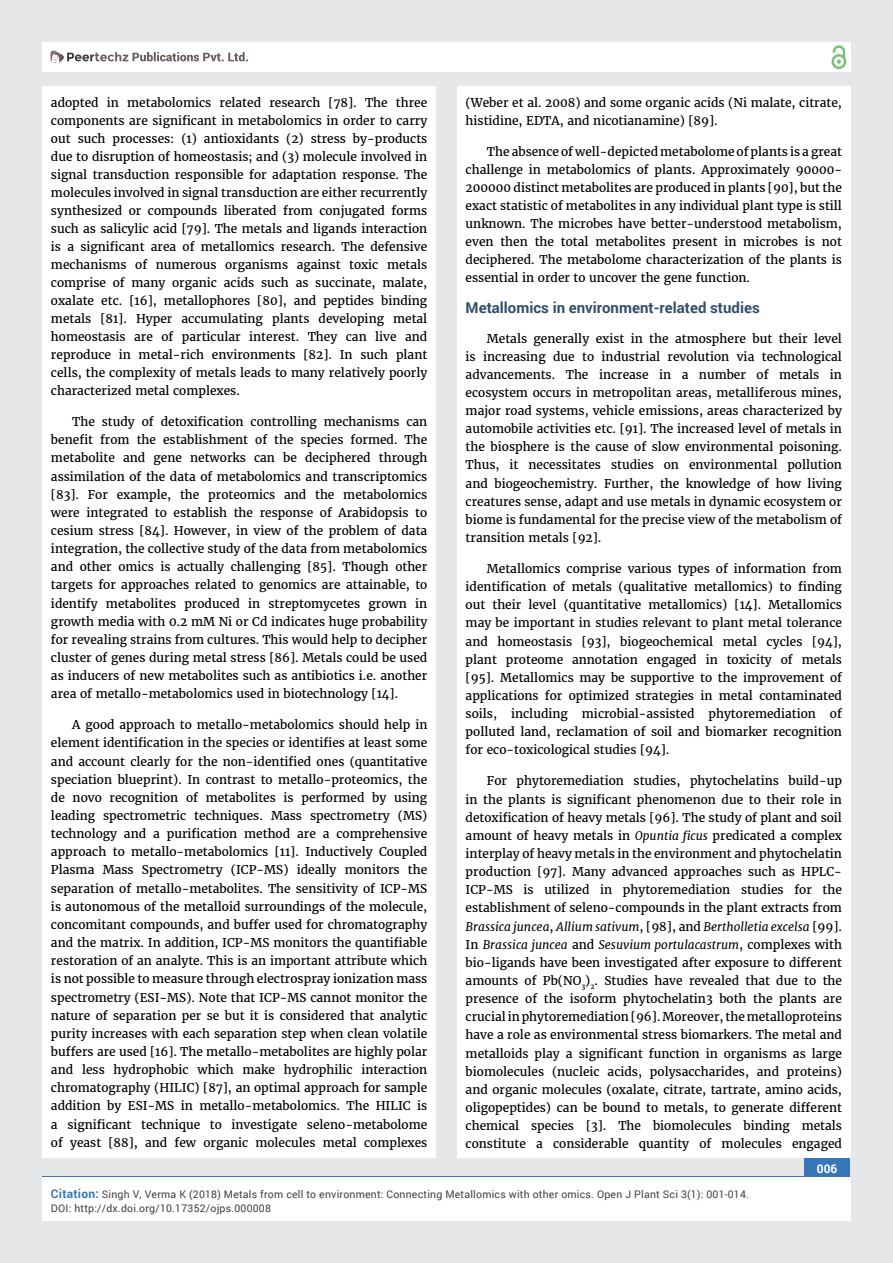
<style>
.page{position:relative;width:893px;height:1263px;background:#e6e7e8}
.page>*{position:absolute;margin:0;border:0;box-sizing:border-box;transform-origin:0 0}
.t1{font:700 15px "Roboto";color:#314e6b}
.t2{font:12px/18.1px "Merriweather";color:#000;text-align:justify}
.t3{font:700 12px "Roboto";color:#fff}
.t4{font:10.5px/13.5px "Roboto";letter-spacing:.02em;color:#414042}
.s1{font-style:italic}
.s2{font-weight:700;font-size:12px;color:#3676b9}
</style>
<div class="page">
<div style="left:42px;top:43px;width:808px;height:29px;background:#fff"></div>
<div style="left:831px;top:54px;width:15px;height:15px;border:2px solid #74c273;border-radius:50%"></div>
<svg style="left:831px;top:45px;width:15px;height:19px"></svg>
<div style="left:804px;top:1157px;width:46px;height:43px;background:#3676b9"></div>
<svg style="left:49px;top:50px;width:199px;height:14px"></svg>
<div style="left:42px;top:1177px;width:809px;height:43px;background:#fff"></div>
<div style="left:42px;top:87px;width:394px;height:1071px;background:#fff"></div>
<div style="left:457px;top:87px;width:393px;height:1071px;background:#fff"></div>
<p class="t2" style="left:51px;top:94px;width:378px">adopted in metabolomics related research [78]. The three components are significant in metabolomics in order to carry out such processes: (1) antioxidants (2) stress by-products due to disruption of homeostasis; and (3) molecule involved in signal transduction responsible for adaptation response. The molecules involved in signal transduction are either recurrently synthesized or compounds liberated from conjugated forms such as salicylic acid [79]. The metals and ligands interaction is a significant area of metallomics research. The defensive mechanisms of numerous organisms against toxic metals comprise of many organic acids such as succinate, malate, oxalate etc. [16], metallophores [80], and peptides binding metals [81]. Hyper accumulating plants developing metal homeostasis are of particular interest. They can live and reproduce in metal-rich environments [82]. In such plant cells, the complexity of metals leads to many relatively poorly characterized metal complexes.</p>
<p class="t2" style="left:51px;top:413px;width:378px;text-indent:21px">The study of detoxification controlling mechanisms can benefit from the establishment of the species formed. The metabolite and gene networks can be deciphered through assimilation of the data of metabolomics and transcriptomics [83]. For example, the proteomics and the metabolomics were integrated to establish the response of Arabidopsis to cesium stress [84]. However, in view of the problem of data integration, the collective study of the data from metabolomics and other omics is actually challenging [85]. Though other targets for approaches related to genomics are attainable, to identify metabolites produced in streptomycetes grown in growth media with 0.2 mM Ni or Cd indicates huge probability for revealing strains from cultures. This would help to decipher cluster of genes during metal stress [86]. Metals could be used as inducers of new metabolites such as antibiotics i.e. another area of metallo-metabolomics used in biotechnology [14].</p>
<p class="t2" style="left:51px;top:716px;width:378px;text-indent:21px">A good approach to metallo-metabolomics should help in element identification in the species or identifies at least some and account clearly for the non-identified ones (quantitative speciation blueprint). In contrast to metallo-proteomics, the de novo recognition of metabolites is performed by using leading spectrometric techniques. Mass spectrometry (MS) technology and a purification method are a comprehensive approach to metallo-metabolomics [11]. Inductively Coupled Plasma Mass Spectrometry (ICP-MS) ideally monitors the separation of metallo-metabolites. The sensitivity of ICP-MS is autonomous of the metalloid surroundings of the molecule, concomitant compounds, and buffer used for chromatography and the matrix. In addition, ICP-MS monitors the quantifiable restoration of an analyte. This is an important attribute which is not possible to measure through electrospray ionization mass spectrometry (ESI-MS). Note that ICP-MS cannot monitor the nature of separation per se but it is considered that analytic purity increases with each separation step when clean volatile buffers are used [16]. The metallo-metabolites are highly polar and less hydrophobic which make hydrophilic interaction chromatography (HILIC) [87], an optimal approach for sample addition by ESI-MS in metallo-metabolomics. The HILIC is a significant technique to investigate seleno-metabolome of yeast [88], and few organic molecules metal complexes</p>
<p class="t2" style="left:466px;top:94px;width:378px">(Weber et al. 2008) and some organic acids (Ni malate, citrate, histidine, EDTA, and nicotianamine) [89].</p>
<p class="t2" style="left:466px;top:143px;width:378px;text-indent:21px">The absence of well-depicted metabolome of plants is a great challenge in metabolomics of plants. Approximately 90000- 200000 distinct metabolites are produced in plants [90], but the exact statistic of metabolites in any individual plant type is still unknown. The microbes have better-understood metabolism, even then the total metabolites present in microbes is not deciphered. The metabolome characterization of the plants is essential in order to uncover the gene function.</p>
<p class="t1" style="left:466px;top:297px;width:296px">Metallomics in environment-related studies</p>
<p class="t2" style="left:466px;top:330px;width:378px;text-indent:21px">Metals generally exist in the atmosphere but their level is increasing due to industrial revolution via technological advancements. The increase in a number of metals in ecosystem occurs in metropolitan areas, metalliferous mines, major road systems, vehicle emissions, areas characterized by automobile activities etc. [91]. The increased level of metals in the biosphere is the cause of slow environmental poisoning.<br>Thus, it necessitates studies on environmental pollution and biogeochemistry. Further, the knowledge of how living creatures sense, adapt and use metals in dynamic ecosystem or biome is fundamental for the precise view of the metabolism of transition metals [92].</p>
<p class="t2" style="left:466px;top:560px;width:378px;text-indent:21px">Metallomics comprise various types of information from identification of metals (qualitative metallomics) to finding out their level (quantitative metallomics) [14]. Metallomics may be important in studies relevant to plant metal tolerance and homeostasis [93], biogeochemical metal cycles [94], plant proteome annotation engaged in toxicity of metals [95]. Metallomics may be supportive to the improvement of applications for optimized strategies in metal contaminated soils, including microbial-assisted phytoremediation of polluted land, reclamation of soil and biomarker recognition for eco-toxicological studies [94].</p>
<p class="t2" style="left:466px;top:772px;width:378px;text-indent:21px">For phytoremediation studies, phytochelatins build-up in the plants is significant phenomenon due to their role in detoxification of heavy metals [96]. The study of plant and soil amount of heavy metals in <span class="s1">Opuntia ficus</span> predicated a complex interplay of heavy metals in the environment and phytochelatin production [97]. Many advanced approaches such as HPLC-ICP-MS is utilized in phytoremediation studies for the establishment of seleno-compounds in the plant extracts from <span class="s1">Brassica juncea</span>, <span class="s1">Allium sativum</span>, [98], and <span class="s1">Bertholletia excelsa</span> [99].<br>In <span class="s1">Brassica juncea</span> and <span class="s1">Sesuvium portulacastrum</span>, complexes with bio-ligands have been investigated after exposure to different amounts of Pb(NO<sub>3</sub>)<sub>2</sub>. Studies have revealed that due to the presence of the isoform phytochelatin3 both the plants are crucial in phytoremediation [96]. Moreover, the metalloproteins have a role as environmental stress biomarkers. The metal and metalloids play a significant function in organisms as large biomolecules (nucleic acids, polysaccharides, and proteins) and organic molecules (oxalate, citrate, tartrate, amino acids, oligopeptides) can be bound to metals, to generate different chemical species [3]. The biomolecules binding metals constitute a considerable quantity of molecules engaged</p>
<p class="t3" style="left:817px;top:1161px;width:22px">006</p>
<p class="t4" style="left:51px;top:1188px;width:699px"><span class="s2">Citation:</span> Singh V, Verma K (2018) Metals from cell to environment: Connecting Metallomics with other omics. Open J Plant Sci 3(1): 001-014.<br>DOI: http://dx.doi.org/10.17352/ojps.000008</p>
</div>
